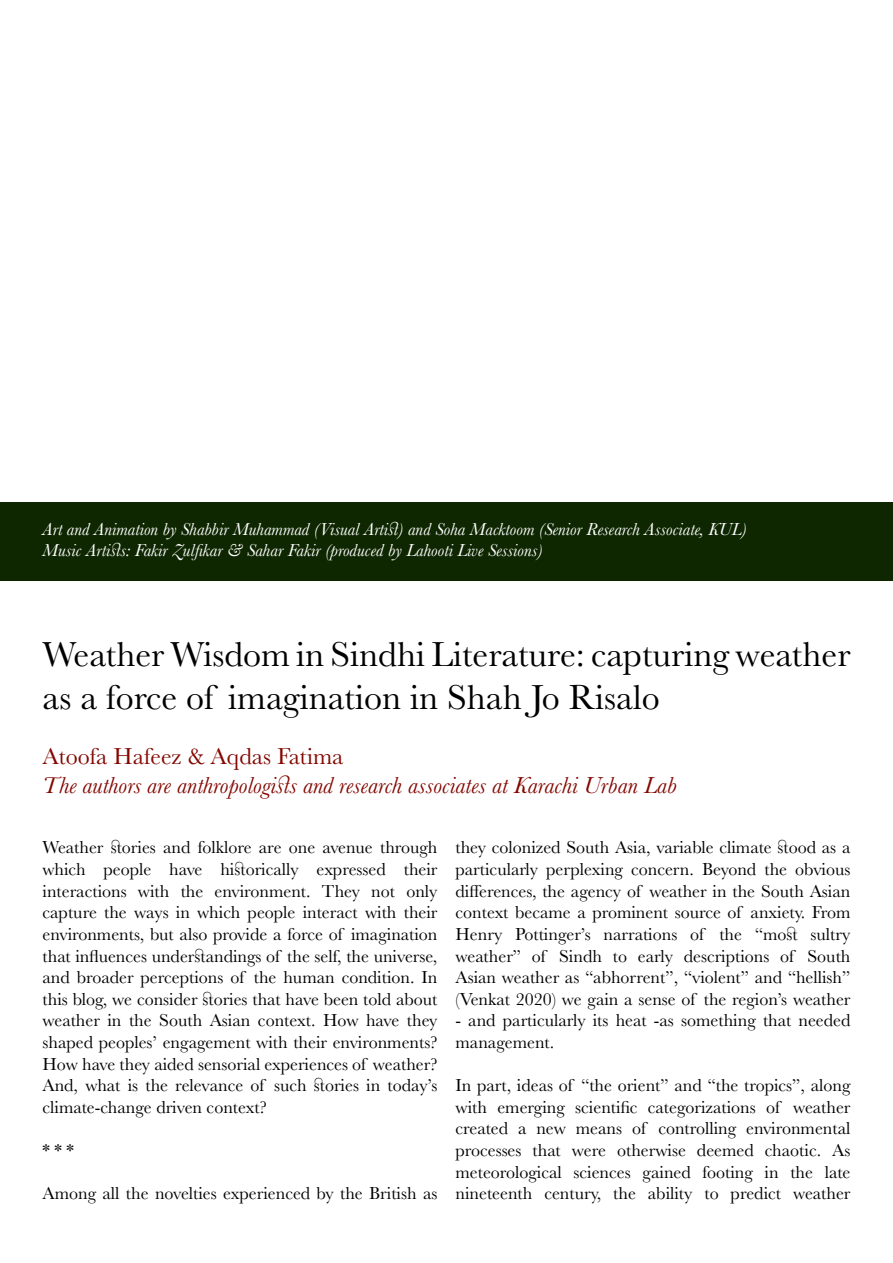
<style>
.page{position:relative;width:893px;height:1263px;background:#fff}
.page>*{position:absolute;margin:0;border:0;box-sizing:border-box;transform-origin:0 0}
.t1{font:36px/43.2px "Baskerville";color:#000}
.t2{font:italic 24px "Baskerville";color:#830700}
.t3{font:24px "Baskerville";color:#830700}
.t4{font:18px/21.6px "Baskerville";color:#000;text-align:justify}
.t5{font:italic 18px/21.6px "Baskerville";color:#fff}
</style>
<div class="page">
<div style="left:0;top:502px;width:893px;height:78px;background:#0e2700"></div>
<p class="t5" style="left:43px;top:518px;width:706px">Art and Animation by Shabbir Muhammad (Visual Artist) and Soha Macktoom (Senior Research Associate, KUL)<br>Music Artists: Fakir Zulfikar &amp; Sahar Fakir (produced by Lahooti Live Sessions)</p>
<h1 class="t1" style="left:43px;top:633px;width:809px">Weather Wisdom in Sindhi Literature: capturing weather as a force of imagination in Shah Jo Risalo</h1>
<h2 class="t3" style="left:43px;top:741px;width:302px">Atoofa Hafeez &amp; Aqdas Fatima</h2>
<h2 class="t2" style="left:43px;top:769px;width:636px">The authors are anthropologists and research associates at Karachi Urban Lab</h2>
<p class="t4" style="left:43px;top:837px;width:396px">Weather stories and folklore are one avenue through which people have historically expressed their interactions with the environment. They not only capture the ways in which people interact with their environments, but also provide a force of imagination that influences understandings of the self, the universe, and broader perceptions of the human condition. In this blog, we consider stories that have been told about weather in the South Asian context. How have they shaped peoples’ engagement with their environments?<br>How have they aided sensorial experiences of weather?<br>And, what is the relevance of such stories in today’s climate-change driven context?</p>
<p class="t4" style="left:43px;top:1139px;width:33px">* * *</p>
<p class="t4" style="left:43px;top:1183px;width:396px">Among all the novelties experienced by the British as</p>
<p class="t4" style="left:455px;top:837px;width:396px">they colonized South Asia, variable climate stood as a particularly perplexing concern. Beyond the obvious differences, the agency of weather in the South Asian context became a prominent source of anxiety. From Henry Pottinger’s narrations of the “most sultry weather” of Sindh to early descriptions of South Asian weather as “abhorrent”, “violent” and “hellish” (Venkat 2020) we gain a sense of the region’s weather</p>
<p class="t4" style="left:455px;top:1010px;width:396px">- and particularly its heat -as something that needed management.</p>
<p class="t4" style="left:455px;top:1075px;width:396px">In part, ideas of “the orient” and “the tropics”, along with emerging scientific categorizations of weather created a new means of controlling environmental processes that were otherwise deemed chaotic. As meteorological sciences gained footing in the late nineteenth century, the ability to predict weather</p>
</div>
